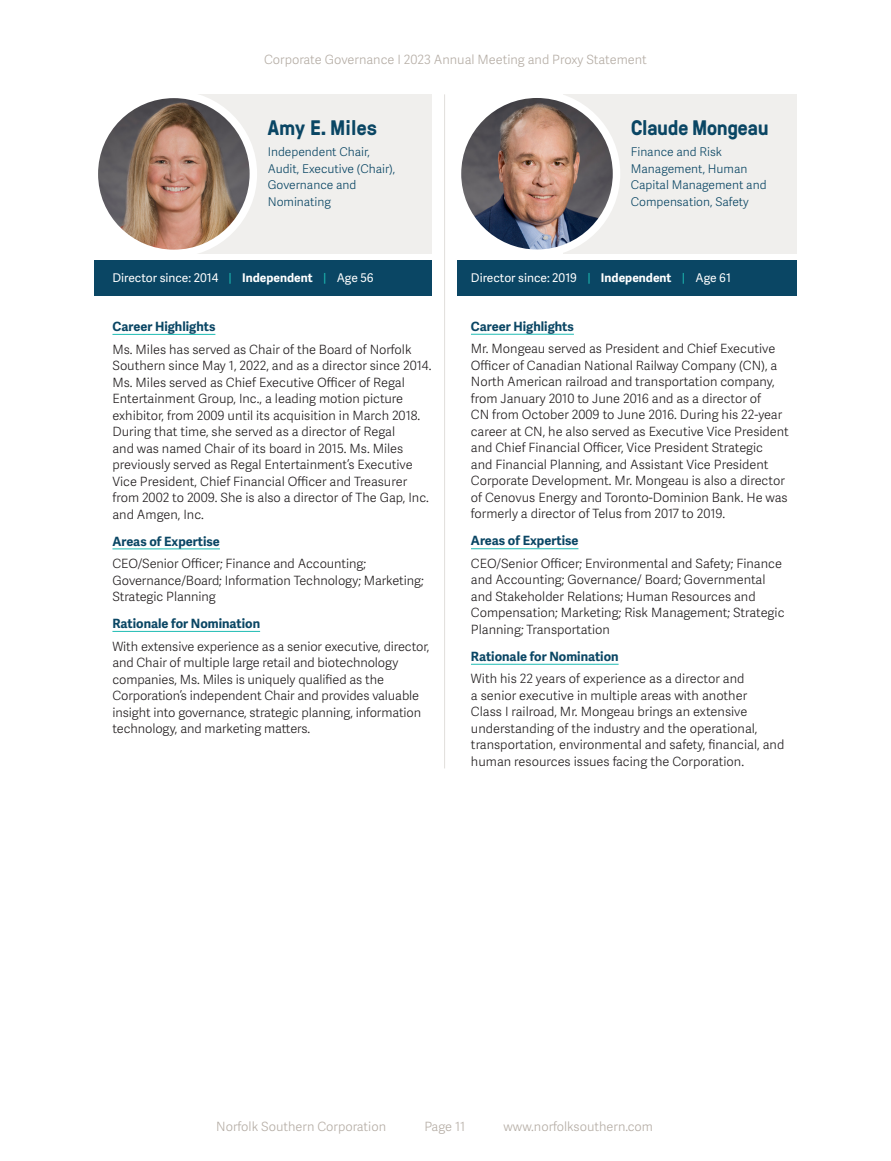
<style>
.page{position:relative;width:891px;height:1161px;background:#fff}
.page>*{position:absolute;margin:0;border:0;box-sizing:border-box;transform-origin:0 0}
.t1{font:700 21px "GT Pressura";letter-spacing:-.03em;color:#0a4664}
.t2{font:700 21px "GT Pressura";color:#0a4664}
.P_style{font:300 12.75px/16.5px "Adelle Sans";color:#231f20}
.t3{font:300 12.75px "Adelle Sans";color:#b5ada5}
.P_style-2{font:700 12.75px "Adelle Sans";color:#0a4664}
.t4{font:300 12px/16.5px "Adelle Sans";color:#0a4664}
.t5{font:12px "Adelle Sans";color:#fff}
.s1{color:#1dbbb3}
.s2{font-weight:700}
</style>
<div class="page">
<div style="left:192px;top:94px;width:240px;height:159px;background:#f0efed"></div>
<div style="left:94px;top:260px;width:338px;height:36px;background:#0a4664"></div>
<div style="left:457px;top:260px;width:339px;height:36px;background:#0a4664"></div>
<div style="left:563px;top:94px;width:233px;height:159px;background:#f0efed"></div>
<hr style="left:112px;top:334px;width:103px;height:1px;background:#1dbbb3">
<hr style="left:112px;top:548px;width:108px;height:1px;background:#1dbbb3">
<hr style="left:112px;top:631px;width:148px;height:1px;background:#1dbbb3">
<hr style="left:471px;top:334px;width:103px;height:1px;background:#1dbbb3">
<hr style="left:471px;top:548px;width:107px;height:1px;background:#1dbbb3">
<hr style="left:471px;top:664px;width:148px;height:1px;background:#1dbbb3">
<img style="left:100px;top:95px;width:150px;height:153px">
<div style="left:91px;top:91px;width:166px;height:166px;border:8px solid #fff;border-radius:50%"></div>
<img style="left:457px;top:94px;width:159px;height:159px;border-radius:80px">
<div style="left:454px;top:90px;width:166px;height:167px;border:8px solid #fff;border-radius:50%"></div>
<hr style="left:444px;top:94px;width:1px;height:674px;background:#e1dedb">
<p class="t3" style="left:264px;top:52px;width:384px">Corporate Governance I 2023 Annual Meeting and Proxy Statement</p>
<p class="t2" style="left:268px;top:113px;width:111px">Amy E. Miles</p>
<p class="t4" style="left:268px;top:144px;width:129px">Independent Chair,<br>Audit, Executive (Chair),<br>Governance and<br>Nominating</p>
<p class="t1" style="left:631px;top:113px;width:139px">Claude Mongeau</p>
<p class="t4" style="left:631px;top:144px;width:137px">Finance and Risk<br>Management, Human<br>Capital Management and<br>Compensation, Safety</p>
<p class="t5" style="left:112px;top:269px;width:263px">Director since: 2014 <span class="s1">|</span> <span class="s2">Independent</span> <span class="s1">|</span> Age 56</p>
<p class="t5" style="left:471px;top:269px;width:261px">Director since: 2019 <span class="s1">|</span> <span class="s2">Independent</span> <span class="s1">|</span> Age 61</p>
<p class="P_style-2" style="left:112px;top:319px;width:104px">Career Highlights</p>
<p class="P_style" style="left:112px;top:341px;width:320px">Ms. Miles has served as Chair of the Board of Norfolk Southern since May 1, 2022, and as a director since 2014.<br>Ms. Miles served as Chief Executive Officer of Regal Entertainment Group, Inc., a leading motion picture exhibitor, from 2009 until its acquisition in March 2018.<br>During that time, she served as a director of Regal<br>and was named Chair of its board in 2015. Ms. Miles previously served as Regal Entertainment’s Executive Vice President, Chief Financial Officer and Treasurer from 2002 to 2009. She is also a director of The Gap, Inc. and Amgen, Inc.</p>
<p class="P_style-2" style="left:112px;top:533px;width:109px">Areas of Expertise</p>
<p class="P_style" style="left:112px;top:556px;width:313px">CEO/Senior Officer; Finance and Accounting;<br>Governance/Board; Information Technology; Marketing;<br>Strategic Planning</p>
<p class="P_style-2" style="left:112px;top:616px;width:149px">Rationale for Nomination</p>
<p class="P_style" style="left:112px;top:638px;width:319px">With extensive experience as a senior executive, director, and Chair of multiple large retail and biotechnology companies, Ms. Miles is uniquely qualified as the Corporation’s independent Chair and provides valuable insight into governance, strategic planning, information technology, and marketing matters.</p>
<p class="P_style-2" style="left:471px;top:319px;width:104px">Career Highlights</p>
<p class="P_style" style="left:471px;top:341px;width:319px">Mr. Mongeau served as President and Chief Executive Officer of Canadian National Railway Company (CN), a North American railroad and transportation company, from January 2010 to June 2016 and as a director of<br>CN from October 2009 to June 2016. During his 22-year career at CN, he also served as Executive Vice President and Chief Financial Officer, Vice President Strategic<br>and Financial Planning, and Assistant Vice President Corporate Development. Mr. Mongeau is also a director of Cenovus Energy and Toronto-Dominion Bank. He was formerly a director of Telus from 2017 to 2019.</p>
<p class="P_style-2" style="left:471px;top:533px;width:109px">Areas of Expertise</p>
<p class="P_style" style="left:471px;top:555px;width:315px">CEO/Senior Officer; Environmental and Safety; Finance and Accounting; Governance/ Board; Governmental and Stakeholder Relations; Human Resources and Compensation; Marketing; Risk Management; Strategic Planning; Transportation</p>
<p class="P_style-2" style="left:471px;top:649px;width:149px">Rationale for Nomination</p>
<p class="P_style" style="left:471px;top:671px;width:315px">With his 22 years of experience as a director and<br>a senior executive in multiple areas with another<br>Class I railroad, Mr. Mongeau brings an extensive understanding of the industry and the operational, transportation, environmental and safety, financial, and human resources issues facing the Corporation.</p>
<p class="t3" style="left:216px;top:1119px;width:171px">Norfolk Southern Corporation</p>
<p class="t3" style="left:424px;top:1119px;width:42px">Page 11</p>
<p class="t3" style="left:504px;top:1119px;width:151px">www.norfolksouthern.com</p>
</div>
